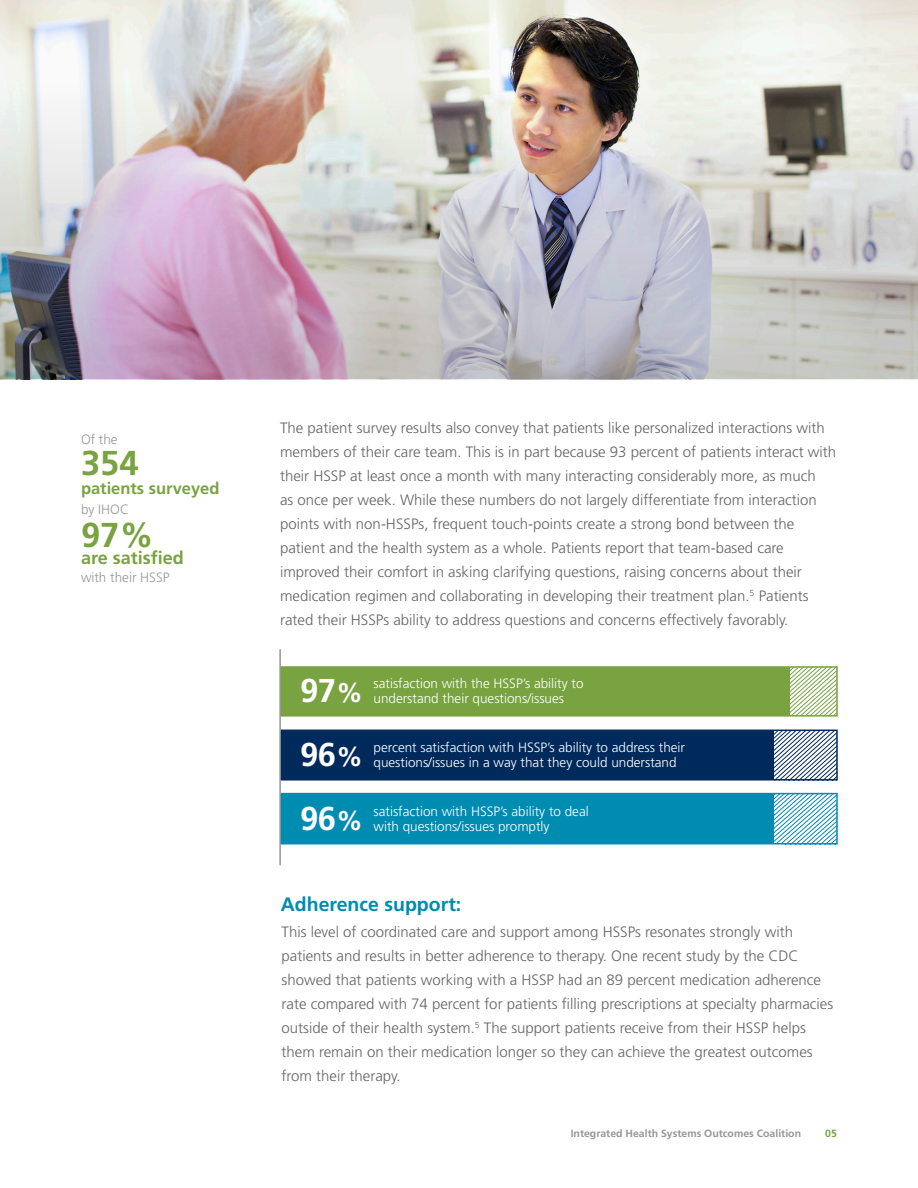
<style>
.page{position:relative;width:918px;height:1188px;background:#fff}
.page>*{position:absolute;margin:0;border:0;box-sizing:border-box;transform-origin:0 0}
.t1{font:700 34.5px "Frutiger LT Std";color:#78a340}
.t2{font:700 33px "Frutiger LT Std";color:#fff}
.t3{font:700 19.5px "Frutiger LT Std";color:#008bb1}
.t4{font:700 18px "Frutiger LT Std";color:#78a340}
.t5{font:700 16.5px "Frutiger LT Std";color:#78a340}
.t6{font:300 15px/24px "Frutiger LT Std";color:#636466}
.t7{font:300 13.5px/15px "Frutiger LT Std";color:#fff}
.t8{font:300 13.5px "Frutiger LT Std";color:#949698}
.t9{font:700 10.5px "Frutiger LT Std";color:#949698}
.t10{font:700 10.5px "Frutiger LT Std";color:#78a340}
.s1{font-size:27px}
</style>
<div class="page">
<div style="left:280px;top:667px;width:510px;height:49px;background:#78a340"></div>
<div style="left:280px;top:730px;width:493px;height:50px;background:#002a5c"></div>
<div style="left:280px;top:794px;width:493px;height:50px;background:#008bb1"></div>
<div style="left:281px;top:666px;width:557px;height:51px;border:2px solid #78a340"></div>
<div style="left:281px;top:730px;width:557px;height:51px;border:2px solid #002a5c"></div>
<div style="left:281px;top:793px;width:557px;height:51px;border:2px solid #008bb1"></div>
<svg style="left:790px;top:667px;width:46px;height:49px"></svg>
<svg style="left:772px;top:730px;width:64px;height:51px"></svg>
<svg style="left:772px;top:793px;width:64px;height:51px"></svg>
<hr style="left:279px;top:649px;width:2px;height:216px;background:#949698">
<img style="left:0;top:0;width:918px;height:379px">
<p class="t8" style="left:81px;top:432px;width:38px">Of the</p>
<p class="t1" style="left:81px;top:443px;width:59px">354</p>
<p class="t5" style="left:81px;top:479px;width:140px">patients surveyed</p>
<p class="t8" style="left:81px;top:502px;width:50px">by IHOC</p>
<p class="t1" style="left:81px;top:515px;width:74px">97%</p>
<p class="t4" style="left:81px;top:547px;width:104px">are satisfied</p>
<p class="t8" style="left:81px;top:570px;width:90px">with their HSSP</p>
<p class="t6" style="left:280px;top:416px;width:558px">The patient survey results also convey that patients like personalized interactions with members of their care team. This is in part because 93 percent of patients interact with their HSSP at least once a month with many interacting considerably more, as much<br>as once per week. While these numbers do not largely differentiate from interaction points with non-HSSPs, frequent touch-points create a strong bond between the patient and the health system as a whole. Patients report that team-based care improved their comfort in asking clarifying questions, raising concerns about their medication regimen and collaborating in developing their treatment plan.<sup>5</sup> Patients rated their HSSPs ability to address questions and concerns effectively favorably.</p>
<p class="t2" style="left:300px;top:671px;width:65px">97<span class="s1">%</span></p>
<p class="t2" style="left:300px;top:735px;width:65px">96<span class="s1">%</span></p>
<p class="t2" style="left:300px;top:799px;width:65px">96<span class="s1">%</span></p>
<p class="t7" style="left:374px;top:676px;width:212px">satisfaction with the HSSP’s ability to understand their questions/issues</p>
<p class="t7" style="left:374px;top:740px;width:313px">percent satisfaction with HSSP’s ability to address their questions/issues in a way that they could understand</p>
<p class="t7" style="left:374px;top:804px;width:217px">satisfaction with HSSP’s ability to deal with questions/issues promptly</p>
<p class="t3" style="left:281px;top:893px;width:182px">Adherence support:</p>
<p class="t6" style="left:282px;top:920px;width:553px">This level of coordinated care and support among HSSPs resonates strongly with patients and results in better adherence to therapy. One recent study by the CDC showed that patients working with a HSSP had an 89 percent medication adherence rate compared with 74 percent for patients filling prescriptions at specialty pharmacies outside of their health system.<sup>5</sup> The support patients receive from their HSSP helps them remain on their medication longer so they can achieve the greatest outcomes from their therapy.</p>
<p class="t9" style="left:571px;top:1127px;width:232px">Integrated Health Systems Outcomes Coalition</p>
<p class="t10" style="left:825px;top:1127px;width:13px">05</p>
</div>
